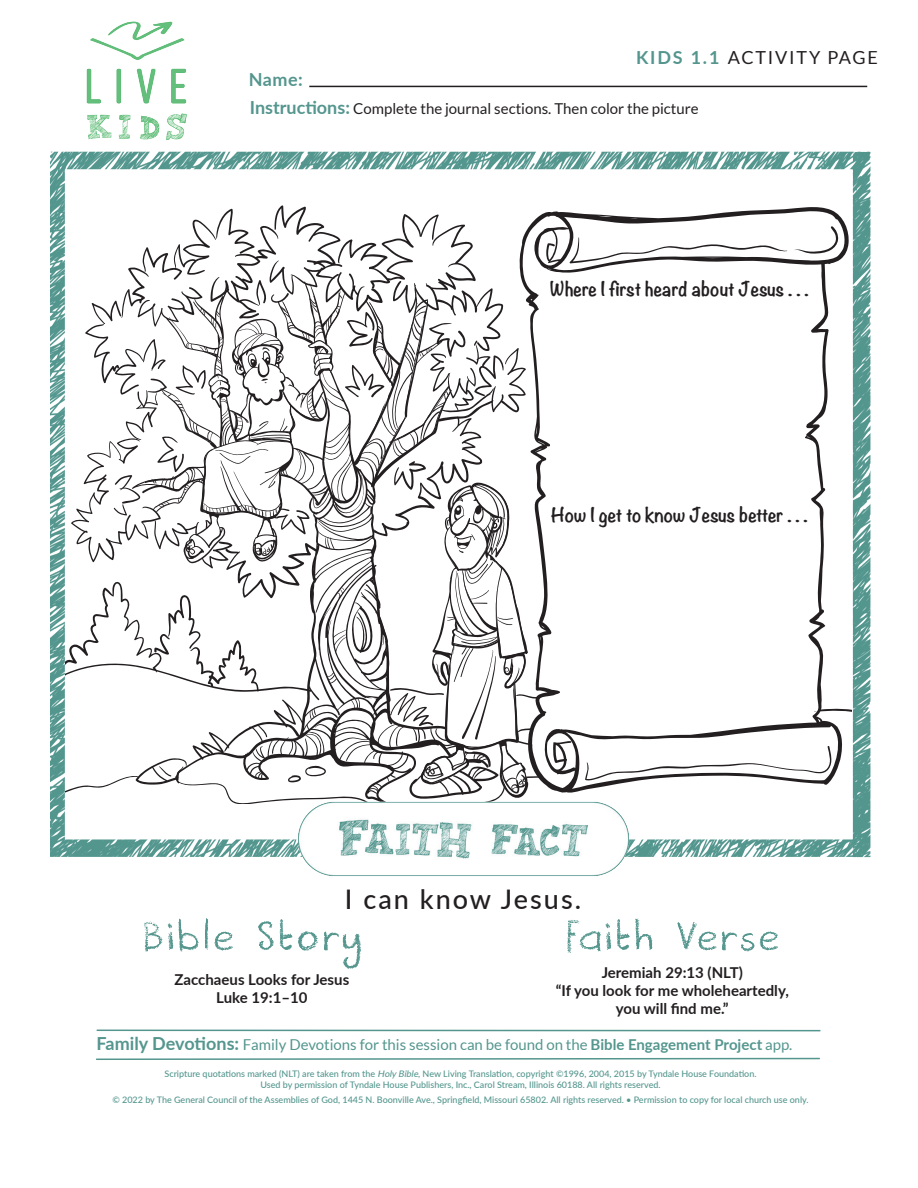
<style>
.page{position:relative;width:918px;height:1188px;background:#fff}
.page>*{position:absolute;margin:0;border:0;box-sizing:border-box;transform-origin:0 0}
.t1{font:60px "DK Crayonista";letter-spacing:.02em;color:#54968e}
.t2{font:500 27px "Lato";letter-spacing:.075em;color:#231f20}
.t3{font:700 18px "Noteworthy";color:#231f20}
.t4{font:18px "Lato";letter-spacing:.1em;color:#231f20}
.t5{font:700 18px/28.2px "Lato";color:#54968e}
.t6{font:700 15px/18px "Lato";color:#231f20;text-align:center}
.t7{font:15px "Lato";color:#54968e}
.t8{font:15px "Lato";color:#231f20}
.t9{font:500 9px/10.8px "Lato";color:#54968e;text-align:center}
.s1{font-weight:700;color:#54968e}
.s2{font-weight:700;font-size:18px}
.s3{font-weight:700}
.s4{font-style:italic}
</style>
<div class="page">
<img style="left:50px;top:151px;width:821px;height:707px">
<svg style="left:96px;top:1057px;width:724px;height:3px"></svg>
<hr style="left:97px;top:1030px;width:723px;height:1px;background:#54968e">
<hr style="left:309px;top:86px;width:558px;height:1px;background:#231f20">
<svg style="left:66px;top:205px;width:478px;height:599px"></svg>
<svg style="left:520px;top:207px;width:330px;height:586px"></svg>
<svg style="left:585px;top:745px;width:248px;height:36px"></svg>
<svg style="left:569px;top:237px;width:218px;height:26px"></svg>
<svg style="left:794px;top:226px;width:45px;height:28px"></svg>
<img style="left:282px;top:794px;width:357px;height:82px">
<img style="left:86px;top:22px;width:101px;height:118px">
<h3 class="t4" style="left:636px;top:47px;width:243px"><span class="s1">KIDS 1.1</span> ACTIVITY PAGE</h3>
<h3 class="t5" style="left:249px;top:65px;width:103px">Name:<br>Instructions:</h3>
<h3 class="t8" style="left:353px;top:101px;width:347px">Complete the journal sections. Then color the picture</h3>
<h3 class="t3" style="left:550px;top:272px;width:260px">Where I first heard about Jesus . . .</h3>
<h3 class="t3" style="left:551px;top:499px;width:259px">How I get to know Jesus better . . .</h3>
<h2 class="t2" style="left:345px;top:880px;width:238px">I can know Jesus.</h2>
<h1 class="t1" style="left:142px;top:894px;width:223px">Bible Story</h1>
<h1 class="t1" style="left:565px;top:894px;width:217px">Faith Verse</h1>
<h3 class="t6" style="left:556px;top:963px;width:235px">Jeremiah 29:13 (NLT)<br>“If you look for me wholeheartedly, you will find me.”</h3>
<h3 class="t6" style="left:174px;top:970px;width:176px">Zacchaeus Looks for Jesus<br>Luke 19:1–10</h3>
<h3 class="t7" style="left:97px;top:1036px;width:697px"><span class="s2">Family Devotions:</span> Family Devotions for this session can be found on the <span class="s3">Bible Engagement Project</span> app.</h3>
<p class="t9" style="left:165px;top:1068px;width:594px">Scripture quotations marked (NLT) are taken from the <span class="s4">Holy Bible</span>, New Living Translation, copyright ©1996, 2004, 2015 by Tyndale House Foundation.<br>Used by permission of Tyndale House Publishers, Inc., Carol Stream, Illinois 60188. All rights reserved.</p>
<p class="t9" style="left:112px;top:1094px;width:698px">© 2022 by The General Council of the Assemblies of God, 1445 N. Boonville Ave., Springfield, Missouri 65802. All rights reserved. • Permission to copy for local church use only.</p>
</div>
